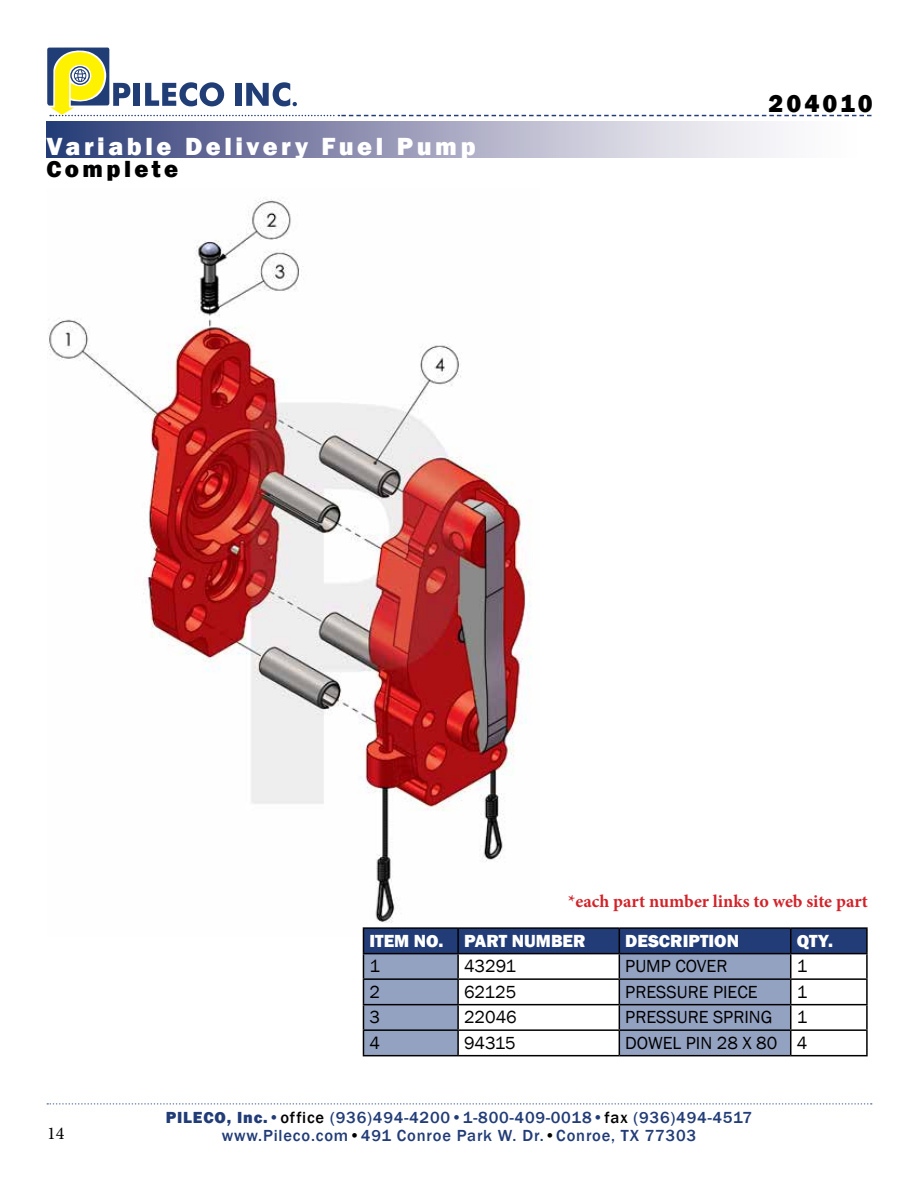
<style>
.page{position:relative;width:918px;height:1188px;background:#fff}
.page>*{position:absolute;margin:0;border:0;box-sizing:border-box;transform-origin:0 0}
.t1{font:800 25.5px "Franklin Gothic";letter-spacing:.14em;color:#fff}
.t2{font:800 25.5px "Franklin Gothic";letter-spacing:.12em;color:#000}
.t3{font:800 24px "Franklin Gothic";letter-spacing:.14em;color:#000}
.t4{font:18px "Franklin Gothic";color:#000}
.t5{font:700 18px "Minion Pro";color:#d2232a}
.t6{font:800 18px "Franklin Gothic";color:#fff}
.t7{font:18px "Minion Pro";color:#000}
.t8{font:500 16.5px/18px "Franklin Gothic";letter-spacing:.05em;color:#223c77;text-align:center}
.s1{font-weight:800}
.s2{color:#000}
</style>
<div class="page">
<svg style="left:47px;top:121px;width:736px;height:37px;background:#9a9dba"></svg>
<svg style="left:47px;top:1103px;width:825px;height:2px"></svg>
<svg style="left:47px;top:48px;width:825px;height:68px"></svg>
<img style="left:48px;top:198px;width:484px;height:739px">
<hr style="left:363px;top:927px;width:95px;height:2px;background:#000">
<hr style="left:458px;top:927px;width:161px;height:2px;background:#000">
<hr style="left:619px;top:927px;width:172px;height:2px;background:#000">
<hr style="left:791px;top:927px;width:77px;height:2px;background:#000">
<hr style="left:866px;top:929px;width:2px;height:24px;background:#000">
<hr style="left:791px;top:953px;width:77px;height:1px;background:#000">
<hr style="left:866px;top:954px;width:2px;height:24px;background:#000">
<hr style="left:791px;top:978px;width:77px;height:2px;background:#000">
<hr style="left:866px;top:980px;width:2px;height:24px;background:#000">
<hr style="left:791px;top:1004px;width:77px;height:1px;background:#000">
<hr style="left:866px;top:1005px;width:2px;height:24px;background:#000">
<hr style="left:791px;top:1029px;width:77px;height:2px;background:#000">
<svg style="left:363px;top:928px;width:504px;height:127px"></svg>
<hr style="left:866px;top:1031px;width:2px;height:24px;background:#000">
<hr style="left:363px;top:1055px;width:95px;height:1px;background:#000">
<hr style="left:458px;top:1055px;width:161px;height:1px;background:#000">
<hr style="left:619px;top:1055px;width:172px;height:1px;background:#000">
<hr style="left:791px;top:1055px;width:77px;height:1px;background:#000">
<h1 class="t1" style="left:46px;top:129px;width:431px">Variable Delivery Fuel Pump</h1>
<h2 class="t3" style="left:46px;top:153px;width:133px">Complete</h2>
<h1 class="t2" style="left:769px;top:87px;width:106px">204010</h1>
<p class="t7" style="left:47px;top:1121px;width:19px">14</p>
<p class="t5" style="left:568px;top:889px;width:301px">*each part number links to web site part</p>
<p class="t6" style="left:369px;top:929px;width:218px">ITEM NO. PART NUMBER</p>
<p class="t6" style="left:625px;top:929px;width:115px">DESCRIPTION</p>
<p class="t6" style="left:797px;top:929px;width:38px">QTY.</p>
<p class="t4" style="left:369px;top:955px;width:12px">1</p>
<p class="t4" style="left:464px;top:955px;width:54px">43291</p>
<p class="t4" style="left:625px;top:955px;width:104px">PUMP COVER</p>
<p class="t4" style="left:797px;top:955px;width:12px">1</p>
<p class="t4" style="left:369px;top:981px;width:12px">2</p>
<p class="t4" style="left:464px;top:981px;width:54px">62125</p>
<p class="t4" style="left:625px;top:981px;width:134px">PRESSURE PIECE</p>
<p class="t4" style="left:797px;top:981px;width:12px">1</p>
<p class="t4" style="left:369px;top:1006px;width:12px">3</p>
<p class="t4" style="left:464px;top:1006px;width:54px">22046</p>
<p class="t4" style="left:625px;top:1006px;width:149px">PRESSURE SPRING</p>
<p class="t4" style="left:797px;top:1006px;width:12px">1</p>
<p class="t4" style="left:369px;top:1032px;width:12px">4</p>
<p class="t4" style="left:464px;top:1032px;width:53px">94315</p>
<p class="t4" style="left:625px;top:1032px;width:183px">DOWEL PIN 28 X 80 4</p>
<p class="t8" style="left:166px;top:1109px;width:588px"><span class="s1">PILECO, Inc.</span>•<span class="s2">office</span> (936)494-4200•1-800-409-0018•<span class="s2">fax</span> (936)494-4517 www.Pileco.com<span class="s2">•</span>491 Conroe Park W. Dr.<span class="s2">•</span>Conroe, TX 77303</p>
</div>
